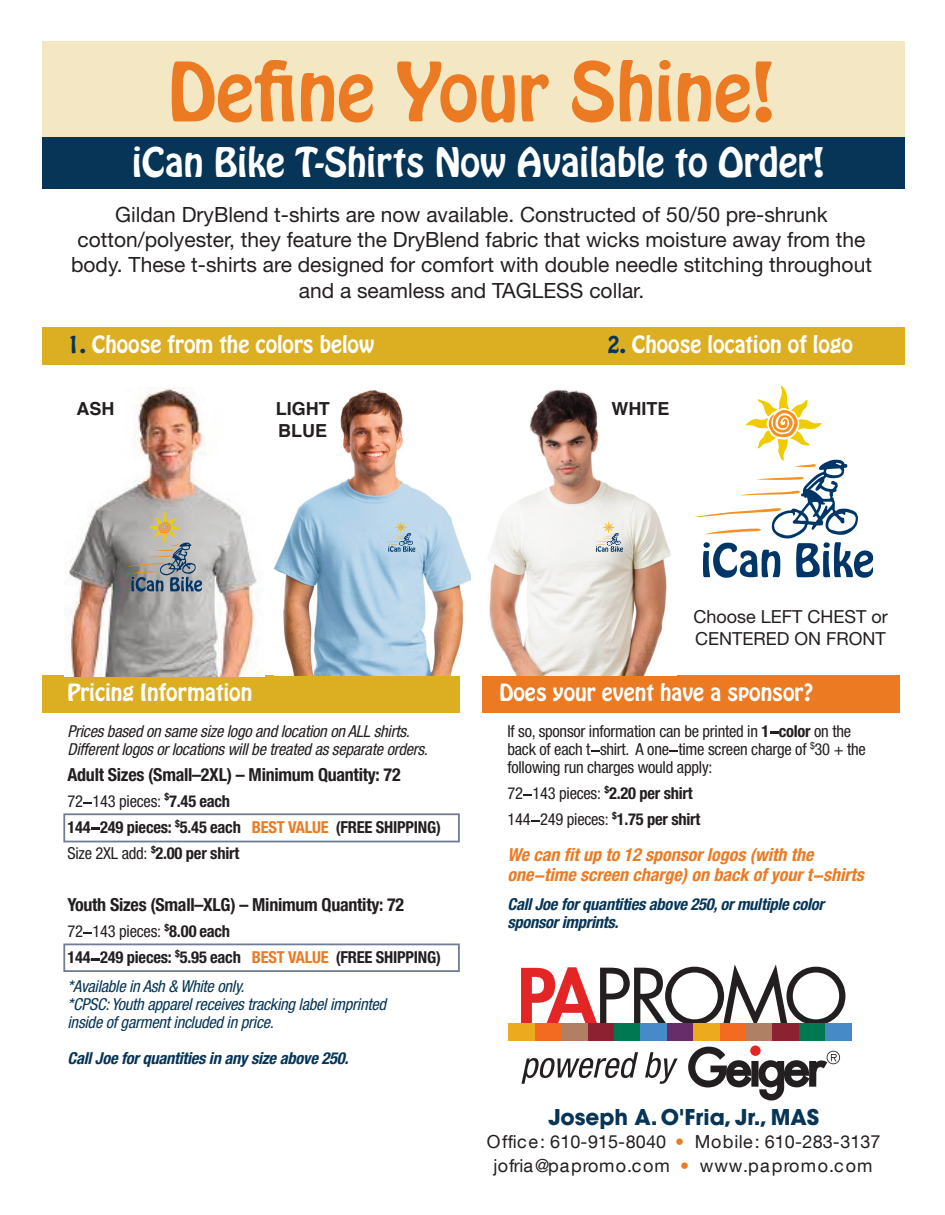
<style>
.page{position:relative;width:945px;height:1215px;background:#fff}
.page>*{position:absolute;margin:0;border:0;box-sizing:border-box;transform-origin:0 0}
.t1{font:72px "Hobo Std";color:#eb7a23}
.t2{font:36px "Hobo Std";color:#fff}
.t3{font:700 21.6px "ITC Avant Garde Std";color:#063557}
.t4{font:21px/25.2px "Helvetica Neue";color:#231f20;text-align:center}
.t5{font:21px "Hobo Std";color:#fff}
.t6{font:700 condensed 18px "Helvetica Neue LT";letter-spacing:-.015em;color:#231f20}
.t7{font:italic 700 condensed 18px/20.1px "Helvetica Neue LT";color:#eb7a23}
.t8{font:18px/24px "Helvetica Neue LT Com";letter-spacing:.02em;color:#231f20;text-align:center}
.t9{font:18px/21.6px "Helvetica Neue";color:#231f20}
.t10{font:700 18px/21.6px "Helvetica";color:#231f20}
.t11{font:condensed 16.5px/18px "Helvetica Neue LT";letter-spacing:-.015em;color:#231f20}
.t12{font:700 condensed 16.5px/26.1px "Helvetica Neue LT";letter-spacing:-.015em;color:#231f20}
.t13{font:italic condensed 16.5px/18px "Helvetica Neue LT";letter-spacing:-.015em;color:#063557}
.t14{font:italic condensed 16.5px/18px "Helvetica Neue LT";letter-spacing:-.015em;color:#231f20}
.t15{font:italic 700 condensed 16.5px/18px "Helvetica Neue LT";letter-spacing:-.015em;color:#063557}
.s1{color:#063557}
.s2{font-weight:400}
.s3{color:#eb7a23}
.s4{font-weight:700}
</style>
<div class="page">
<div style="left:63px;top:943px;width:397px;height:29px;border:2px solid #707c96"></div>
<div style="left:63px;top:813px;width:397px;height:29px;border:2px solid #707c96"></div>
<div style="left:42px;top:41px;width:862px;height:106px;background:#f4e7c3"></div>
<div style="left:42px;top:138px;width:863px;height:51px;background:#063557"></div>
<div style="left:42px;top:327px;width:862px;height:37px;background:#dcaf23"></div>
<div style="left:42px;top:675px;width:418px;height:37px;background:#dcaf23"></div>
<div style="left:482px;top:675px;width:418px;height:37px;background:#eb7a23"></div>
<svg style="left:695px;top:386px;width:178px;height:192px"></svg>
<svg style="left:91px;top:828px;width:9px;height:2px"></svg>
<svg style="left:91px;top:958px;width:9px;height:2px"></svg>
<svg style="left:770px;top:732px;width:8px;height:2px"></svg>
<svg style="left:524px;top:794px;width:8px;height:2px"></svg>
<svg style="left:535px;top:875px;width:10px;height:3px"></svg>
<svg style="left:814px;top:875px;width:9px;height:3px"></svg>
<img style="left:65px;top:387px;width:199px;height:290px">
<img style="left:274px;top:390px;width:196px;height:285px">
<img style="left:488px;top:389px;width:183px;height:286px">
<svg style="left:128px;top:512px;width:74px;height:80px;background:#a1a39f"></svg>
<svg style="left:387px;top:521px;width:28px;height:31px"></svg>
<svg style="left:595px;top:521px;width:28px;height:31px"></svg>
<svg style="left:521px;top:964px;width:324px;height:59px"></svg>
<svg style="left:521px;top:1052px;width:117px;height:32px"></svg>
<svg style="left:645px;top:1052px;width:33px;height:32px"></svg>
<svg style="left:689px;top:1046px;width:151px;height:55px"></svg>
<div style="left:750px;top:1046px;width:11px;height:10px;background:#e32525;border-radius:50%"></div>
<div style="left:509px;top:1023px;width:26px;height:17px;background:#ecaa1f"></div>
<div style="left:535px;top:1023px;width:27px;height:17px;background:#f36b21"></div>
<div style="left:562px;top:1023px;width:26px;height:17px;background:#b08065"></div>
<div style="left:588px;top:1023px;width:26px;height:17px;background:#8b2131"></div>
<div style="left:614px;top:1023px;width:27px;height:17px;background:#007953"></div>
<div style="left:641px;top:1023px;width:26px;height:17px;background:#478ac8"></div>
<div style="left:667px;top:1023px;width:26px;height:17px;background:#662d6a"></div>
<div style="left:693px;top:1023px;width:27px;height:17px;background:#ecaa1f"></div>
<div style="left:720px;top:1023px;width:26px;height:17px;background:#f36b21"></div>
<div style="left:746px;top:1023px;width:27px;height:17px;background:#b08065"></div>
<div style="left:773px;top:1023px;width:26px;height:17px;background:#8b2131"></div>
<div style="left:799px;top:1023px;width:26px;height:17px;background:#007953"></div>
<div style="left:825px;top:1023px;width:27px;height:17px;background:#478ac8"></div>
<h1 class="t1" style="left:168px;top:42px;width:609px">Define Your Shine!</h1>
<h2 class="t2" style="left:132px;top:137px;width:694px">iCan Bike T-Shirts Now Available to Order!</h2>
<p class="t4" style="left:71px;top:202px;width:802px">Gildan DryBlend t-shirts are now available. Constructed of 50/50 pre-shrunk cotton/polyester, they feature the DryBlend fabric that wicks moisture away from the body. These t-shirts are designed for comfort with double needle stitching throughout and a seamless and TAGLESS collar.</p>
<p class="t5" style="left:68px;top:330px;width:308px"><span class="s1">1.</span> Choose from the colors below</p>
<p class="t5" style="left:607px;top:330px;width:247px"><span class="s1">2.</span> Choose location of logo</p>
<p class="t10" style="left:76px;top:398px;width:39px">ASH</p>
<p class="t10" style="left:276px;top:398px;width:55px">LIGHT<br>BLUE</p>
<p class="t10" style="left:612px;top:398px;width:59px">WHITE</p>
<p class="t9" style="left:693px;top:606px;width:196px">Choose LEFT CHEST or<br>CENTERED ON FRONT</p>
<p class="t5" style="left:68px;top:678px;width:186px">Pricing Information</p>
<p class="t5" style="left:499px;top:678px;width:316px">Does your event have a sponsor?</p>
<p class="t14" style="left:68px;top:722px;width:362px">Prices based on same size logo and location on ALL shirts.<br>Different logos or locations will be treated as separate orders.</p>
<p class="t6" style="left:68px;top:763px;width:335px">Adult Sizes (Small–2XL) – Minimum Quantity: 72</p>
<p class="t12" style="left:68px;top:788px;width:375px"><span class="s2">72 143 pieces:</span> <sup>$</sup>7.45 each<br>144 249 pieces: <sup>$</sup>5.45 each <span class="s3">BEST VALUE</span> (FREE SHIPPING)<br><span class="s2">Size 2XL add:</span> <sup>$</sup>2.00 per shirt</p>
<p class="t6" style="left:68px;top:894px;width:338px">Youth Sizes (Small–XLG) – Minimum Quantity: 72</p>
<p class="t12" style="left:68px;top:918px;width:375px"><span class="s2">72 143 pieces:</span> <sup>$</sup>8.00 each<br>144 249 pieces: <sup>$</sup>5.95 each <span class="s3">BEST VALUE</span> (FREE SHIPPING)</p>
<p class="t13" style="left:68px;top:977px;width:320px">*Available in Ash &amp; White only.<br>*CPSC: Youth apparel receives tracking label imprinted inside of garment included in price.</p>
<p class="t15" style="left:68px;top:1049px;width:282px">Call Joe for quantities in any size above 250.</p>
<p class="t11" style="left:507px;top:722px;width:360px">If so, sponsor information can be printed in <span class="s4">1 color</span> on the back of each t shirt. A one time screen charge of <sup>$</sup>30 + the following run charges would apply:</p>
<p class="t11" style="left:507px;top:780px;width:194px;line-height:26.1px">72 143 pieces: <sup>$</sup><span class="s4">2.20 per shirt<br></span>144 249 pieces: <sup>$</sup><span class="s4">1.75 per shirt</span></p>
<p class="t7" style="left:507px;top:844px;width:358px">We can fit up to 12 sponsor logos (with the<br>one time screen charge) on back of your t shirts</p>
<p class="t15" style="left:507px;top:895px;width:318px">Call Joe for quantities above 250, or multiple color sponsor imprints.</p>
<p class="t3" style="left:548px;top:1103px;width:272px">Joseph A. O'Fria, Jr., MAS</p>
<p class="t8" style="left:487px;top:1129px;width:395px">Office: 610-915-8040 <span class="s3">•</span> Mobile: 610-283-3137 jofria@papromo.com <span class="s3">•</span> www.papromo.com</p>
</div>
